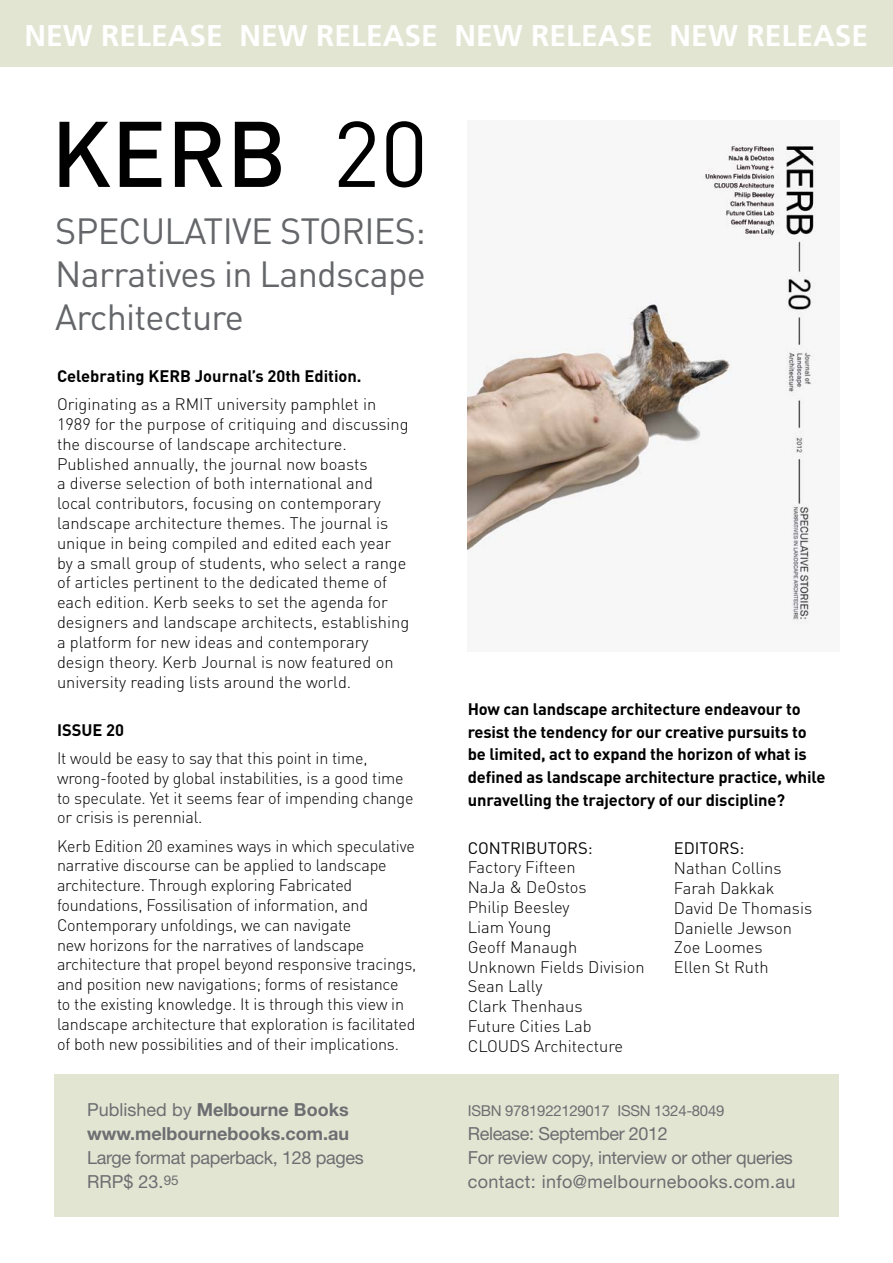
<style>
.page{position:relative;width:893px;height:1263px;background:#fff}
.page>*{position:absolute;margin:0;border:0;box-sizing:border-box;transform-origin:0 0}
.t1{font:500 91.5px "DIN";color:#000}
.t2{font:36px/43.2px "DIN";letter-spacing:-.02em;color:#656669;text-align:justify}
.t3{font:700 30px "Frutiger";color:#fff}
.t4{font:18px/24px "Helvetica Neue LT Std";letter-spacing:-.02em;color:#6d6e71}
.t5{font:700 18px/24px "Helvetica Neue LT Std";color:#6d6e71}
.t6{font:300 16.5px/19.8px "DIN";letter-spacing:-.01em;color:#000}
.t7{font:700 16.5px/22.8px "DIN";letter-spacing:-.01em;color:#000}
.t8{font:16.5px "DIN";color:#000}
.t9{font:15px "Helvetica Neue LT Std";letter-spacing:-.02em;color:#6d6e71}
.s1{font-weight:400}
</style>
<div class="page">
<div style="left:0;top:0;width:893px;height:67px;background:#e3e5d3"></div>
<div style="left:54px;top:1074px;width:785px;height:142px;background:#e3e5d3"></div>
<img style="left:468px;top:144px;width:348px;height:480px">
<h3 class="t3" style="left:24px;top:18px;width:845px">NEW RELEASE NEW RELEASE NEW RELEASE NEW RELEASE</h3>
<h1 class="t1" style="left:51px;top:95px;width:379px">Kerb <span class="s1">20</span></h1>
<h2 class="t2" style="left:55px;top:209px;width:372px">Speculative Stories:<br>Narratives in Landscape Architecture</h2>
<p class="t7" style="left:57px;top:364px;width:306px">Celebrating KERB Journal’s 20th Edition.</p>
<p class="t6" style="left:57px;top:394px;width:354px">Originating as a RMIT university pamphlet in 1989 for the purpose of critiquing and discussing the discourse of landscape architecture.<br>Published annually, the journal now boasts<br>a diverse selection of both international and local contributors, focusing on contemporary landscape architecture themes. The journal is unique in being compiled and edited each year by a small group of students, who select a range of articles pertinent to the dedicated theme of each edition. Kerb seeks to set the agenda for designers and landscape architects, establishing a platform for new ideas and contemporary design theory. Kerb Journal is now featured on university reading lists around the world.</p>
<p class="t7" style="left:57px;top:717px;width:69px">Issue 20</p>
<p class="t6" style="left:57px;top:748px;width:358px">It would be easy to say that this point in time, wrong-footed by global instabilities, is a good time to speculate. Yet it seems fear of impending change or crisis is perennial.</p>
<p class="t6" style="left:57px;top:836px;width:361px">Kerb Edition 20 examines ways in which speculative narrative discourse can be applied to landscape architecture. Through exploring Fabricated foundations, Fossilisation of information, and Contemporary unfoldings, we can navigate<br>new horizons for the narratives of landscape architecture that propel beyond responsive tracings, and position new navigations; forms of resistance<br>to the existing knowledge. It is through this view in landscape architecture that exploration is facilitated of both new possibilities and of their implications.</p>
<p class="t5" style="left:87px;top:1097px;width:263px"><span class="s1">Published by</span> Melbourne Books www.melbournebooks.com.au</p>
<p class="t4" style="left:87px;top:1145px;width:278px">Large format paperback, 128 pages<br>RRP$ 23.<sup>95</sup></p>
<p class="t7" style="left:468px;top:697px;width:359px">How can landscape architecture endeavour to resist the tendency for our creative pursuits to be limited, act to expand the horizon of what is defined as landscape architecture practice, while unravelling the trajectory of our discipline?</p>
<p class="t8" style="left:468px;top:837px;width:126px">Contributors:</p>
<p class="t6" style="left:468px;top:857px;width:178px">Factory Fifteen<br>NaJa &amp; DeOstos<br>Philip Beesley<br>Liam Young<br>Geoff Manaugh<br>Unknown Fields Division<br>Sean Lally<br>Clark Thenhaus<br>Future Cities Lab<br>CLOUDS Architecture</p>
<p class="t8" style="left:674px;top:838px;width:72px">Editors:</p>
<p class="t6" style="left:674px;top:858px;width:140px">Nathan Collins<br>Farah Dakkak<br>David De Thomasis<br>Danielle Jewson<br>Zoe Loomes<br>Ellen St Ruth</p>
<p class="t9" style="left:468px;top:1101px;width:258px">ISBN 9781922129017 ISSN 1324-8049</p>
<p class="t4" style="left:468px;top:1121px;width:329px">Release: September 2012<br>For review copy, interview or other queries contact: info@melbournebooks.com.au</p>
</div>
